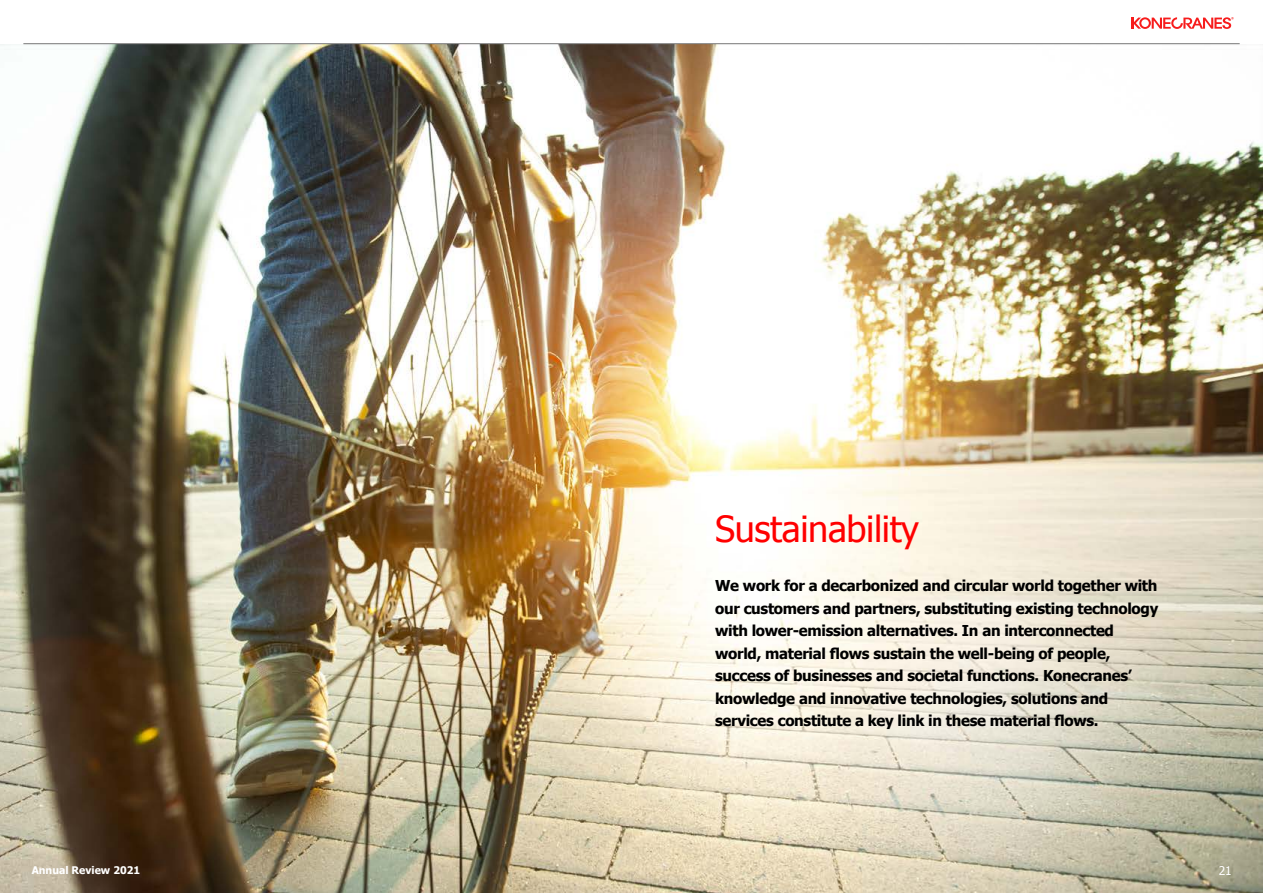
<style>
.page{position:relative;width:1263px;height:893px;background:#fff}
.page>*{position:absolute;margin:0;border:0;box-sizing:border-box;transform-origin:0 0}
.t1{font:36px "Tahoma";letter-spacing:-.01em;color:#f00}
.t2{font:700 15px/22.5px "Tahoma";letter-spacing:-.02em;color:#000}
.t3{font:12px "Tahoma";color:#fff}
.t4{font:700 10.5px "Tahoma";color:#fff}
</style>
<div class="page">
<svg style="left:1131px;top:17px;width:103px;height:12px"></svg>
<img style="left:0;top:44px;width:1263px;height:849px">
<hr style="left:23px;top:43px;width:1217px;height:1px;background:#787878">
<h1 class="t1" style="left:715px;top:505px;width:205px">Sustainability</h1>
<p class="t2" style="left:715px;top:574px;width:445px">We work for a decarbonized and circular world together with our customers and partners, substituting existing technology with lower-emission alternatives. In an interconnected world, material flows sustain the well-being of people, success of businesses and societal functions. Konecranes’ knowledge and innovative technologies, solutions and services constitute a key link in these material flows.</p>
<p class="t4" style="left:32px;top:863px;width:110px">Annual Review 2021</p>
<p class="t3" style="left:1219px;top:863px;width:15px">21</p>
</div>
